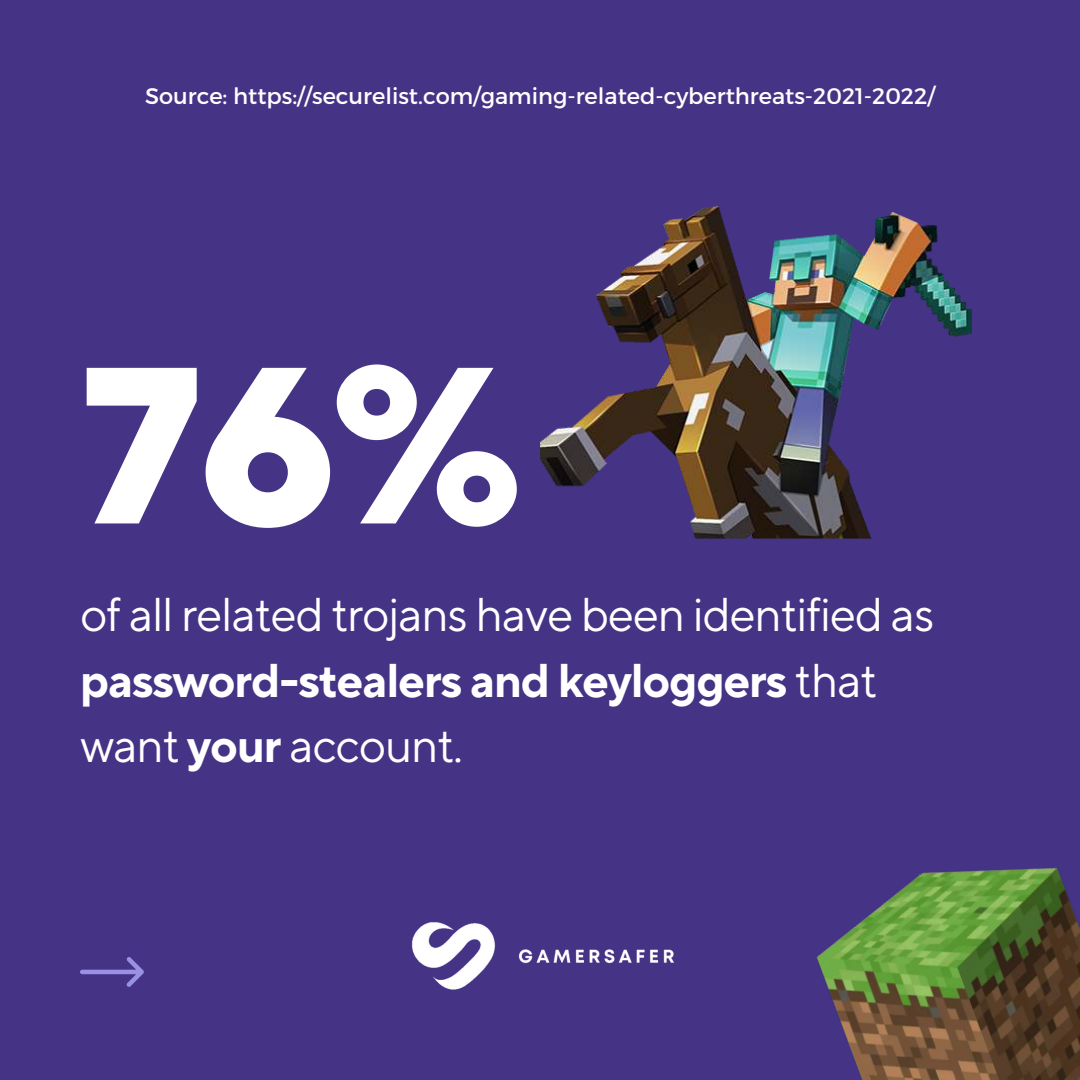
<style>
.page{position:relative;width:1080px;height:1080px;background:#453386}
.page>*{position:absolute;margin:0;border:0;box-sizing:border-box;transform-origin:0 0}
.t1{font:800 222.3px "TT Norms Pro";color:#fff}
.t2{font:47.17px/65.9px "TT Norms Pro";letter-spacing:-.025em;color:#fff}
.t3{font:22.5px "Montserrat";color:#fff}
.s1{font-weight:700}
</style>
<div class="page">
<svg style="left:80px;top:957px;width:64px;height:30px"></svg>
<img style="left:540px;top:207px;width:432px;height:332px">
<img style="left:412px;top:922px;width:262px;height:68px">
<img style="left:816px;top:868px;width:264px;height:212px">
<p class="t3" style="left:145px;top:82px;width:791px">Source: https://securelist.com/gaming-related-cyberthreats-2021-2022/</p>
<h1 class="t1" style="left:80px;top:278px;width:444px">76%</h1>
<p class="t2" style="left:80px;top:577px;width:856px">of all related trojans have been identified as <span class="s1">password-stealers and keyloggers</span> that want <span class="s1">your</span> account.</p>
</div>
